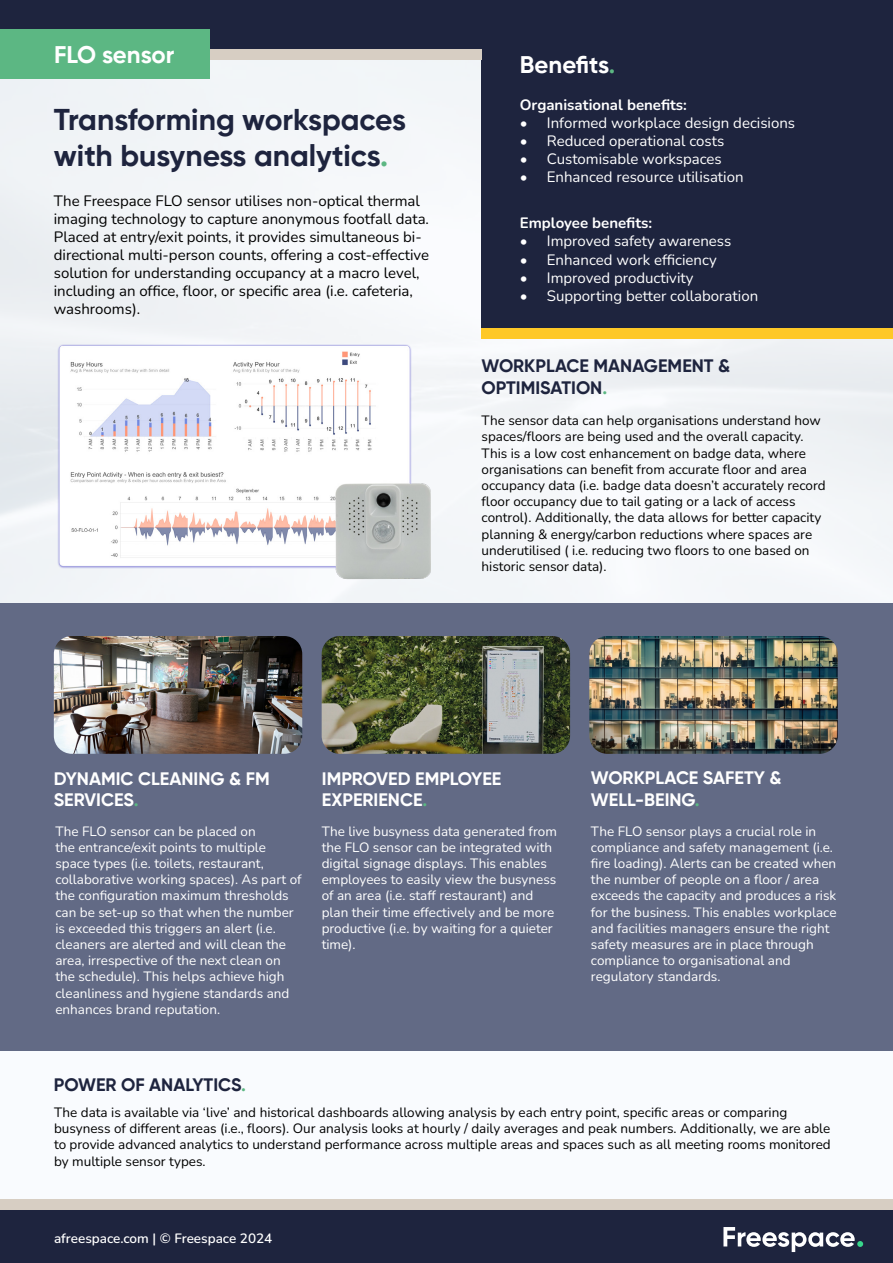
<style>
.page{position:relative;width:893px;height:1263px;background:#f9fbfe}
.page>*{position:absolute;margin:0;border:0;box-sizing:border-box;transform-origin:0 0}
.t1{font:700 30px/36px "Gilroy";color:#1e243e}
.t2{font:700 24px "Gilroy";color:#fff}
.t3{font:700 18px/21.6px "Gilroy";color:#fff}
.t4{font:700 18px/21.6px "Gilroy";color:#1e243e}
.t5{font:15px/18px "Nunito";color:#000}
.t6{font:15px "Nunito";color:#fff}
.t7{font:700 15px "Nunito";color:#fff}
.t8{font:13.5px/16.2px "Nunito";color:#fff}
.t9{font:13.5px/16.2px "Nunito";color:#000}
.t10{font:600 13.5px "Nunito";color:#fff}
.s1{color:#5cb783}
</style>
<div class="page">
<img style="left:0;top:60px;width:893px;height:542px">
<div style="left:0;top:1209px;width:893px;height:54px;background:#1e243e"></div>
<svg style="left:723px;top:1227px;width:140px;height:25px"></svg>
<div style="left:0;top:1199px;width:893px;height:11px;background:#d7cec3"></div>
<div style="left:0;top:603px;width:893px;height:447px;background:#626a85"></div>
<div style="left:482px;top:0;width:411px;height:333px;background:#1e243e"></div>
<img style="left:54px;top:338px;width:377px;height:247px">
<img style="left:54px;top:636px;width:248px;height:118px">
<img style="left:322px;top:636px;width:248px;height:118px">
<img style="left:589px;top:636px;width:249px;height:118px">
<div style="left:0;top:0;width:506px;height:50px;background:#1e243e"></div>
<div style="left:0;top:50px;width:482px;height:10px;background:#d7cec3"></div>
<div style="left:0;top:29px;width:209px;height:50px;background:#5cb783"></div>
<div style="left:482px;top:328px;width:411px;height:10px;background:#fec827"></div>
<h2 class="t2" style="left:54px;top:40px;width:122px">FLO sensor</h2>
<h1 class="t1" style="left:54px;top:101px;width:354px">Transforming workspaces with busyness analytics<span class="s1">.</span></h1>
<p class="t5" style="left:54px;top:191px;width:377px">The Freespace FLO sensor utilises non-optical thermal imaging technology to capture anonymous footfall data.<br>Placed at entry/exit points, it provides simultaneous bi&shy;directional multi-person counts, offering a cost-effective solution for understanding occupancy at a macro level, including an office, floor, or specific area (i.e. cafeteria, washrooms).</p>
<h2 class="t2" style="left:520px;top:50px;width:97px">Benefits<span class="s1">.</span></h2>
<p class="t7" style="left:520px;top:94px;width:169px">Organisational benefits:</p>
<p class="t6" style="left:520px;top:112px;width:277px">• Informed workplace design decisions</p>
<p class="t6" style="left:520px;top:130px;width:206px">• Reduced operational costs</p>
<p class="t6" style="left:520px;top:148px;width:203px">• Customisable workspaces</p>
<p class="t6" style="left:520px;top:166px;width:225px">• Enhanced resource utilisation</p>
<p class="t7" style="left:520px;top:213px;width:134px">Employee benefits:</p>
<p class="t6" style="left:520px;top:231px;width:213px">• Improved safety awareness</p>
<p class="t6" style="left:520px;top:249px;width:198px">• Enhanced work efficiency</p>
<p class="t6" style="left:520px;top:267px;width:175px">• Improved productivity</p>
<p class="t6" style="left:520px;top:285px;width:240px">• Supporting better collaboration</p>
<h3 class="t4" style="left:482px;top:355px;width:250px">WORKPLACE MANAGEMENT &amp;<br>OPTIMISATION<span class="s1">.</span></h3>
<p class="t9" style="left:482px;top:412px;width:346px">The sensor data can help organisations understand how spaces/floors are being used and the overall capacity.<br>This is a low cost enhancement on badge data, where organisations can benefit from accurate floor and area occupancy data (i.e. badge data doesn’t accurately record floor occupancy due to tail gating or a lack of access control). Additionally, the data allows for better capacity planning &amp; energy/carbon reductions where spaces are underutilised ( i.e. reducing two floors to one based on historic sensor data).</p>
<h3 class="t3" style="left:54px;top:767px;width:217px">DYNAMIC CLEANING &amp; FM<br>SERVICES<span class="s1">.</span></h3>
<p class="t8" style="left:55px;top:822px;width:248px">The FLO sensor can be placed on<br>the entrance/exit points to multiple space types (i.e. toilets, restaurant, collaborative working spaces). As part of the configuration maximum thresholds can be set-up so that when the number is exceeded this triggers an alert (i.e. cleaners are alerted and will clean the area, irrespective of the next clean on the schedule). This helps achieve high cleanliness and hygiene standards and enhances brand reputation.</p>
<h3 class="t3" style="left:322px;top:767px;width:181px">IMPROVED EMPLOYEE<br>EXPERIENCE<span class="s1">.</span></h3>
<p class="t8" style="left:322px;top:822px;width:237px">The live busyness data generated from the FLO sensor can be integrated with digital signage displays. This enables employees to easily view the busyness of an area (i.e. staff restaurant) and plan their time effectively and be more productive (i.e. by waiting for a quieter time).</p>
<h3 class="t4" style="left:54px;top:1074px;width:194px">POWER OF ANALYTICS<span class="s1">.</span></h3>
<h3 class="t3" style="left:591px;top:767px;width:192px">WORKPLACE SAFETY &amp;<br>WELL-BEING<span class="s1">.</span></h3>
<p class="t8" style="left:591px;top:822px;width:247px">The FLO sensor plays a crucial role in compliance and safety management (i.e. fire loading). Alerts can be created when the number of people on a floor / area exceeds the capacity and produces a risk for the business. This enables workplace and facilities managers ensure the right safety measures are in place through compliance to organisational and regulatory standards.</p>
<p class="t9" style="left:54px;top:1104px;width:778px">The data is available via ‘live’ and historical dashboards allowing analysis by each entry point, specific areas or comparing busyness of different areas (i.e., floors). Our analysis looks at hourly / daily averages and peak numbers. Additionally, we are able to provide advanced analytics to understand performance across multiple areas and spaces such as all meeting rooms monitored by multiple sensor types.</p>
<p class="t10" style="left:54px;top:1229px;width:220px">afreespace.com | © Freespace 2024</p>
</div>
